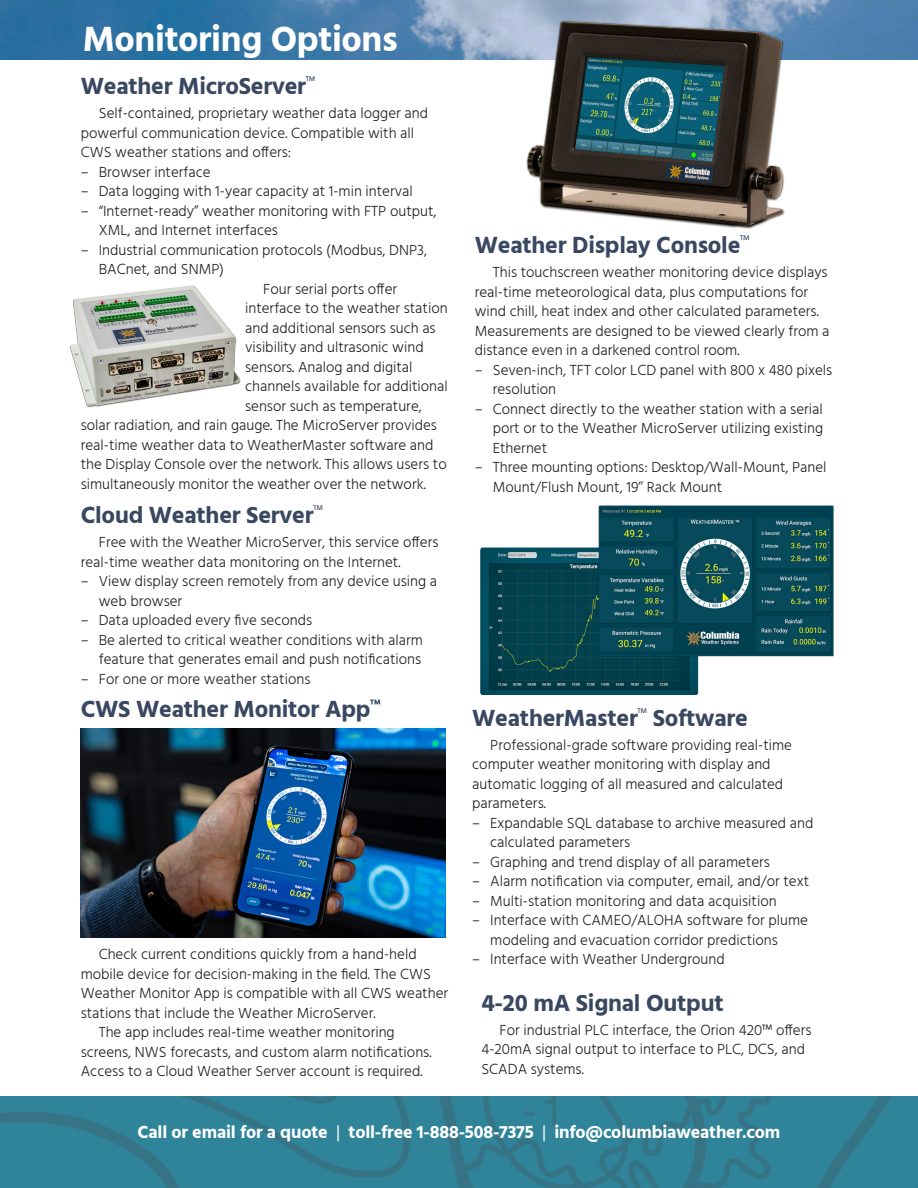
<style>
.page{position:relative;width:918px;height:1188px;background:#fff}
.page>*{position:absolute;margin:0;border:0;box-sizing:border-box;transform-origin:0 0}
.Headline{font:700 36px "Hind";letter-spacing:-.01em;color:#fff}
.Subhead_1{font:700 24px "Hind";letter-spacing:-.01em;color:#394860}
.Subhead_1-2{font:700 18px "Hind";letter-spacing:-.01em;color:#fff}
.Body_text{font:300 15px/19.5px "Hind";color:#231f20}
.s1{font-weight:400}
</style>
<div class="page">
<img style="left:0;top:1096px;width:918px;height:92px">
<img style="left:0;top:0;width:918px;height:59px">
<img style="left:81px;top:729px;width:364px;height:208px">
<img style="left:69px;top:285px;width:172px;height:123px">
<img style="left:507px;top:13px;width:281px;height:216px">
<img style="left:480px;top:547px;width:219px;height:148px">
<img style="left:595px;top:505px;width:239px;height:154px">
<p class="Headline" style="left:83px;top:18px;width:317px">Monitoring Options</p>
<p class="Subhead_1" style="left:81px;top:72px;width:236px">Weather MicroServer<sup>™</sup></p>
<p class="Body_text" style="left:81px;top:105px;width:349px;text-indent:18px">Self-contained, proprietary weather data logger and powerful communication device. Compatible with all<br>CWS weather stations and offers:</p>
<p class="Body_text" style="left:81px;top:163px;width:131px">– Browser interface</p>
<p class="Body_text" style="left:81px;top:183px;width:334px">– Data logging with 1-year capacity at 1-min interval</p>
<p class="Body_text" style="left:99px;top:202px;width:339px;text-indent:-18px">– “Internet-ready” weather monitoring with FTP output,<br>XML, and Internet interfaces</p>
<p class="Body_text" style="left:99px;top:241px;width:330px;text-indent:-18px">– Industrial communication protocols (Modbus, DNP3,<br>BACnet, and SNMP)</p>
<p class="Body_text" style="left:263px;top:280px;width:136px">Four serial ports offer</p>
<p class="Body_text" style="left:245px;top:300px;width:204px">interface to the weather station</p>
<p class="Body_text" style="left:245px;top:319px;width:192px">and additional sensors such as</p>
<p class="Body_text" style="left:245px;top:339px;width:180px">visibility and ultrasonic wind</p>
<p class="Body_text" style="left:245px;top:358px;width:169px">sensors. Analog and digital</p>
<p class="Body_text" style="left:245px;top:378px;width:204px">channels available for additional</p>
<p class="Body_text" style="left:245px;top:397px;width:178px">sensor such as temperature,</p>
<p class="Body_text" style="left:81px;top:417px;width:358px">solar radiation, and rain gauge. The MicroServer provides</p>
<p class="Body_text" style="left:81px;top:436px;width:354px">real-time weather data to WeatherMaster software and</p>
<p class="Body_text" style="left:81px;top:456px;width:367px">the Display Console over the network. This allows users to</p>
<p class="Body_text" style="left:81px;top:475px;width:347px">simultaneously monitor the weather over the network.</p>
<p class="Subhead_1" style="left:81px;top:501px;width:244px">Cloud Weather Server<sup>™</sup></p>
<p class="Body_text" style="left:81px;top:534px;width:359px;text-indent:18px">Free with the Weather MicroServer, this service offers real-time weather data monitoring on the Internet.</p>
<p class="Body_text" style="left:99px;top:573px;width:340px;text-indent:-18px">– View display screen remotely from any device using a web browser</p>
<p class="Body_text" style="left:81px;top:612px;width:233px">– Data uploaded every five seconds</p>
<p class="Body_text" style="left:81px;top:631px;width:344px;text-align:right">– Be alerted to critical weather conditions with alarm feature that generates email and push notifications</p>
<p class="Body_text" style="left:81px;top:670px;width:231px">– For one or more weather stations</p>
<p class="Subhead_1" style="left:81px;top:694px;width:301px">CWS Weather Monitor App<sup>™</sup></p>
<p class="Body_text" style="left:81px;top:946px;width:369px;text-indent:18px">Check current conditions quickly from a hand-held mobile device for decision-making in the field. The CWS Weather Monitor App is compatible with all CWS weather stations that include the Weather MicroServer.</p>
<p class="Body_text" style="left:81px;top:1024px;width:352px;text-indent:18px">The app includes real-time weather monitoring screens, NWS forecasts, and custom alarm notifications.<br>Access to a Cloud Weather Server account is required.</p>
<p class="Subhead_1" style="left:475px;top:231px;width:276px">Weather Display Console<sup>™</sup></p>
<p class="Body_text" style="left:475px;top:264px;width:356px;text-indent:18px">This touchscreen weather monitoring device displays real-time meteorological data, plus computations for wind chill, heat index and other calculated parameters.<br>Measurements are designed to be viewed clearly from a distance even in a darkened control room.</p>
<p class="Body_text" style="left:493px;top:361px;width:341px;text-indent:-18px">– Seven-inch, TFT color LCD panel with 800 x 480 pixels resolution</p>
<p class="Body_text" style="left:493px;top:400px;width:332px;text-align:justify;text-indent:-18px">– Connect directly to the weather station with a serial port or to the Weather MicroServer utilizing existing Ethernet</p>
<p class="Body_text" style="left:493px;top:459px;width:335px;text-indent:-18px">– Three mounting options: Desktop/Wall-Mount, Panel<br>Mount/Flush Mount, 19’’ Rack Mount</p>
<p class="Subhead_1" style="left:472px;top:704px;width:277px">WeatherMaster<sup>™</sup> Software</p>
<p class="Body_text" style="left:472px;top:736px;width:321px;text-indent:18px">Professional-grade software providing real-time computer weather monitoring with display and automatic logging of all measured and calculated parameters.</p>
<p class="Body_text" style="left:490px;top:814px;width:325px;text-indent:-18px">– Expandable SQL database to archive measured and calculated parameters</p>
<p class="Body_text" style="left:472px;top:853px;width:299px">– Graphing and trend display of all parameters</p>
<p class="Body_text" style="left:472px;top:873px;width:338px">– Alarm notification via computer, email, and/or text</p>
<p class="Body_text" style="left:472px;top:892px;width:306px">– Multi-station monitoring and data acquisition</p>
<p class="Body_text" style="left:490px;top:912px;width:319px;text-indent:-18px">– Interface with CAMEO/ALOHA software for plume modeling and evacuation corridor predictions</p>
<p class="Body_text" style="left:472px;top:951px;width:254px">– Interface with Weather Underground</p>
<p class="Subhead_1" style="left:481px;top:989px;width:244px">4-20 mA Signal Output</p>
<p class="Body_text" style="left:481px;top:1021px;width:332px;text-indent:18px">For industrial PLC interface, the Orion 420™ offers<br>4-20mA signal output to interface to PLC, DCS, and<br>SCADA systems.</p>
<p class="Subhead_1-2" style="left:138px;top:1122px;width:644px">Call or email for a quote <span class="s1">|</span> toll-free 1-888-508-7375 <span class="s1">|</span> info@columbiaweather.com</p>
</div>
